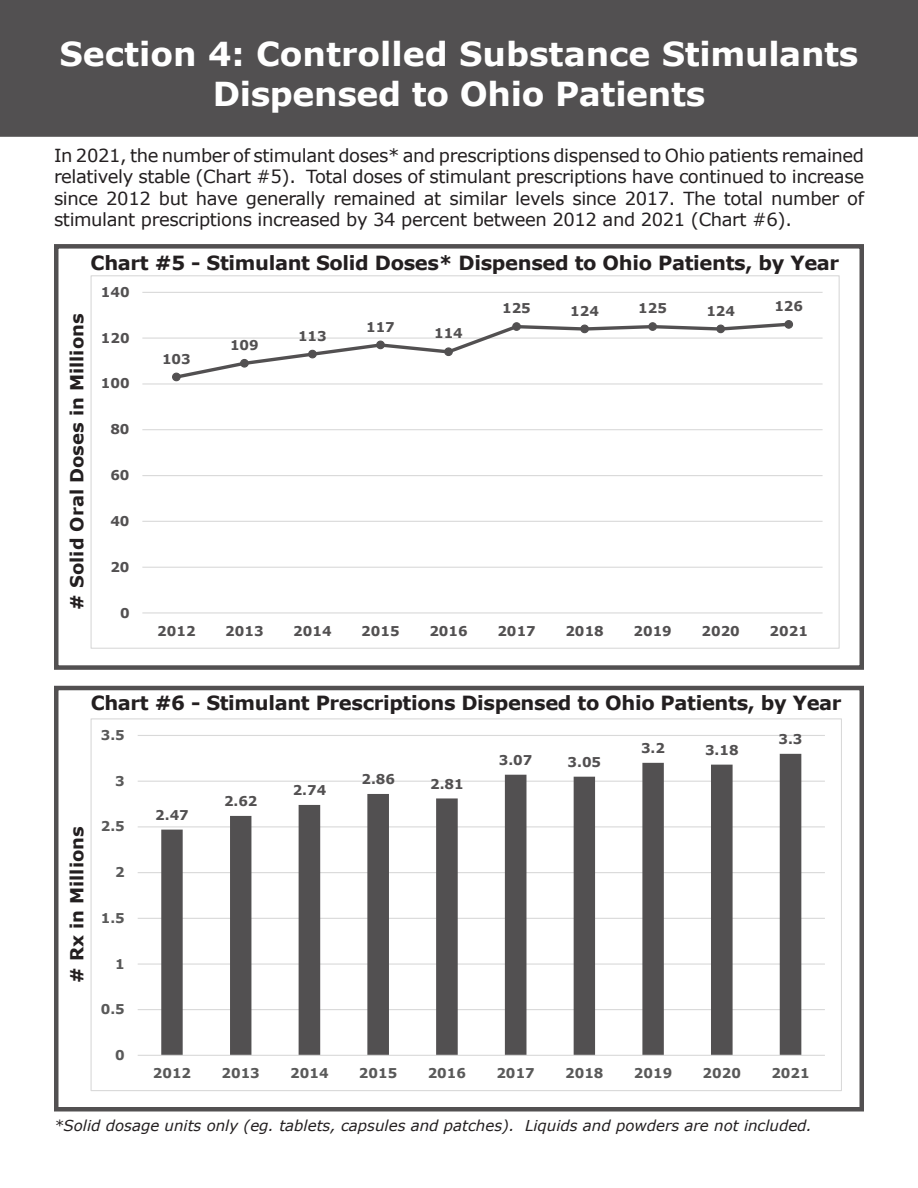
<style>
.page{position:relative;width:918px;height:1188px;background:#fff}
.page>*{position:absolute;margin:0;border:0;box-sizing:border-box;transform-origin:0 0}
.t1{font:700 33px/39.6px "Verdana";letter-spacing:-.01em;color:#fff;text-align:center}
.t2{font:700 19.5px "Verdana";letter-spacing:-.02em;color:#231f20}
.t3{font:18px/21.6px "Verdana";letter-spacing:-.02em;color:#231f20;text-align:justify}
.t4{font:700 18px "Verdana";color:#231f20}
.t5{font:italic 15px "Verdana";color:#231f20}
.t6{font:700 13.5px "Verdana";letter-spacing:-.005em;color:#525051}
.t7{font:700 13.5px "Verdana";letter-spacing:-.005em;color:#595959}
</style>
<div class="page">
<div style="left:1px;top:1px;width:916px;height:135px;background:#525051"></div>
<div style="left:0;top:0;width:918px;height:137px;border:2px solid #525051"></div>
<div style="left:54px;top:244px;width:810px;height:426px;border:4px solid #525051"></div>
<hr style="left:142px;top:567px;width:681px;height:1px;background:#d9d9d9">
<hr style="left:142px;top:521px;width:681px;height:1px;background:#d9d9d9">
<hr style="left:142px;top:475px;width:681px;height:1px;background:#d9d9d9">
<hr style="left:142px;top:429px;width:681px;height:1px;background:#d9d9d9">
<hr style="left:142px;top:383px;width:681px;height:2px;background:#d9d9d9">
<hr style="left:142px;top:338px;width:681px;height:1px;background:#d9d9d9">
<hr style="left:142px;top:292px;width:681px;height:1px;background:#d9d9d9">
<hr style="left:142px;top:612px;width:681px;height:2px;background:#d9d9d9">
<svg style="left:172px;top:323px;width:620px;height:58px"></svg>
<div style="left:173px;top:373px;width:7px;height:8px;background:#525051;border-radius:50%"></div>
<div style="left:172px;top:373px;width:9px;height:8px;border:1px solid #525051;border-radius:50%"></div>
<div style="left:241px;top:359px;width:7px;height:8px;background:#525051;border-radius:50%"></div>
<div style="left:240px;top:359px;width:9px;height:9px;border:1px solid #525051;border-radius:50%"></div>
<div style="left:309px;top:350px;width:7px;height:8px;background:#525051;border-radius:50%"></div>
<div style="left:308px;top:350px;width:9px;height:8px;border:1px solid #525051;border-radius:50%"></div>
<div style="left:377px;top:341px;width:7px;height:8px;background:#525051;border-radius:50%"></div>
<div style="left:376px;top:341px;width:9px;height:8px;border:1px solid #525051;border-radius:50%"></div>
<div style="left:445px;top:348px;width:7px;height:8px;background:#525051;border-radius:50%"></div>
<div style="left:444px;top:347px;width:9px;height:9px;border:1px solid #525051;border-radius:50%"></div>
<div style="left:513px;top:323px;width:7px;height:7px;background:#525051;border-radius:50%"></div>
<div style="left:512px;top:322px;width:9px;height:9px;border:1px solid #525051;border-radius:50%"></div>
<div style="left:581px;top:325px;width:7px;height:8px;background:#525051;border-radius:50%"></div>
<div style="left:580px;top:325px;width:9px;height:8px;border:1px solid #525051;border-radius:50%"></div>
<div style="left:649px;top:323px;width:7px;height:7px;background:#525051;border-radius:50%"></div>
<div style="left:648px;top:322px;width:9px;height:9px;border:1px solid #525051;border-radius:50%"></div>
<div style="left:717px;top:325px;width:7px;height:8px;background:#525051;border-radius:50%"></div>
<div style="left:716px;top:325px;width:9px;height:8px;border:1px solid #525051;border-radius:50%"></div>
<div style="left:785px;top:321px;width:8px;height:7px;background:#525051;border-radius:50%"></div>
<div style="left:784px;top:320px;width:9px;height:9px;border:1px solid #525051;border-radius:50%"></div>
<div style="left:54px;top:686px;width:810px;height:426px;border:4px solid #525051"></div>
<hr style="left:138px;top:1009px;width:687px;height:1px;background:#d9d9d9">
<hr style="left:138px;top:964px;width:687px;height:1px;background:#d9d9d9">
<hr style="left:138px;top:918px;width:687px;height:1px;background:#d9d9d9">
<hr style="left:138px;top:872px;width:687px;height:1px;background:#d9d9d9">
<hr style="left:138px;top:826px;width:687px;height:1px;background:#d9d9d9">
<hr style="left:138px;top:781px;width:687px;height:1px;background:#d9d9d9">
<hr style="left:138px;top:735px;width:687px;height:1px;background:#d9d9d9">
<svg style="left:161px;top:754px;width:640px;height:301px"></svg>
<hr style="left:138px;top:1055px;width:687px;height:1px;background:#d9d9d9">
<p class="t1" style="left:60px;top:34px;width:800px">Section 4: Controlled Substance Stimulants<br>Dispensed to Ohio Patients</p>
<p class="t3" style="left:54px;top:144px;width:812px">In 2021, the number of stimulant doses* and prescriptions dispensed to Ohio patients remained relatively stable (Chart #5). Total doses of stimulant prescriptions have continued to increase since 2012 but have generally remained at similar levels since 2017. The total number of stimulant prescriptions increased by 34 percent between 2012 and 2021 (Chart #6).</p>
<p class="t2" style="left:91px;top:249px;width:750px">Chart #5 - Stimulant Solid Doses* Dispensed to Ohio Patients, by Year</p>
<p class="t4" style="left:64px;top:610px;width:297px;rotate:-90deg"># Solid Oral Doses in Millions</p>
<p class="t6" style="left:101px;top:282px;width:30px">140</p>
<p class="t6" style="left:101px;top:328px;width:30px">120</p>
<p class="t6" style="left:101px;top:374px;width:30px">100</p>
<p class="t6" style="left:110px;top:420px;width:21px">80</p>
<p class="t6" style="left:110px;top:466px;width:21px">60</p>
<p class="t6" style="left:110px;top:511px;width:21px">40</p>
<p class="t6" style="left:110px;top:557px;width:21px">20</p>
<p class="t6" style="left:120px;top:603px;width:11px">0</p>
<p class="t6" style="left:162px;top:349px;width:30px">103</p>
<p class="t6" style="left:230px;top:335px;width:30px">109</p>
<p class="t6" style="left:298px;top:326px;width:30px">113</p>
<p class="t6" style="left:366px;top:317px;width:30px">117</p>
<p class="t6" style="left:434px;top:324px;width:30px">114</p>
<p class="t6" style="left:502px;top:299px;width:30px">125</p>
<p class="t6" style="left:570px;top:301px;width:30px">124</p>
<p class="t6" style="left:638px;top:299px;width:30px">125</p>
<p class="t6" style="left:706px;top:301px;width:30px">124</p>
<p class="t6" style="left:774px;top:296px;width:30px">126</p>
<p class="t6" style="left:157px;top:621px;width:40px">2012</p>
<p class="t6" style="left:225px;top:621px;width:40px">2013</p>
<p class="t6" style="left:293px;top:621px;width:40px">2014</p>
<p class="t6" style="left:361px;top:621px;width:40px">2015</p>
<p class="t6" style="left:429px;top:621px;width:40px">2016</p>
<p class="t6" style="left:497px;top:621px;width:40px">2017</p>
<p class="t6" style="left:565px;top:621px;width:40px">2018</p>
<p class="t6" style="left:633px;top:621px;width:40px">2019</p>
<p class="t6" style="left:702px;top:621px;width:40px">2020</p>
<p class="t6" style="left:770px;top:621px;width:40px">2021</p>
<p class="t2" style="left:91px;top:689px;width:752px">Chart #6 - Stimulant Prescriptions Dispensed to Ohio Patients, by Year</p>
<p class="t4" style="left:64px;top:983px;width:158px;rotate:-90deg"># Rx in Millions</p>
<p class="t7" style="left:101px;top:726px;width:26px">3.5</p>
<p class="t7" style="left:115px;top:771px;width:11px">3</p>
<p class="t7" style="left:101px;top:817px;width:26px">2.5</p>
<p class="t7" style="left:115px;top:863px;width:11px">2</p>
<p class="t7" style="left:101px;top:908px;width:26px">1.5</p>
<p class="t7" style="left:115px;top:954px;width:11px">1</p>
<p class="t7" style="left:101px;top:1000px;width:26px">0.5</p>
<p class="t7" style="left:115px;top:1045px;width:11px">0</p>
<p class="t6" style="left:155px;top:805px;width:35px">2.47</p>
<p class="t6" style="left:224px;top:792px;width:35px">2.62</p>
<p class="t6" style="left:293px;top:781px;width:35px">2.74</p>
<p class="t6" style="left:361px;top:770px;width:35px">2.86</p>
<p class="t6" style="left:430px;top:774px;width:35px">2.81</p>
<p class="t6" style="left:499px;top:751px;width:35px">3.07</p>
<p class="t6" style="left:568px;top:752px;width:35px">3.05</p>
<p class="t6" style="left:641px;top:739px;width:26px">3.2</p>
<p class="t6" style="left:705px;top:741px;width:35px">3.18</p>
<p class="t6" style="left:779px;top:730px;width:26px">3.3</p>
<p class="t7" style="left:153px;top:1063px;width:40px">2012</p>
<p class="t7" style="left:222px;top:1063px;width:40px">2013</p>
<p class="t7" style="left:290px;top:1063px;width:40px">2014</p>
<p class="t7" style="left:359px;top:1063px;width:40px">2015</p>
<p class="t7" style="left:428px;top:1063px;width:40px">2016</p>
<p class="t7" style="left:496px;top:1063px;width:40px">2017</p>
<p class="t7" style="left:565px;top:1063px;width:40px">2018</p>
<p class="t7" style="left:634px;top:1063px;width:40px">2019</p>
<p class="t7" style="left:703px;top:1063px;width:40px">2020</p>
<p class="t7" style="left:771px;top:1063px;width:40px">2021</p>
<p class="t5" style="left:54px;top:1115px;width:760px">*Solid dosage units only (eg. tablets, capsules and patches). Liquids and powders are not included.</p>
</div>
